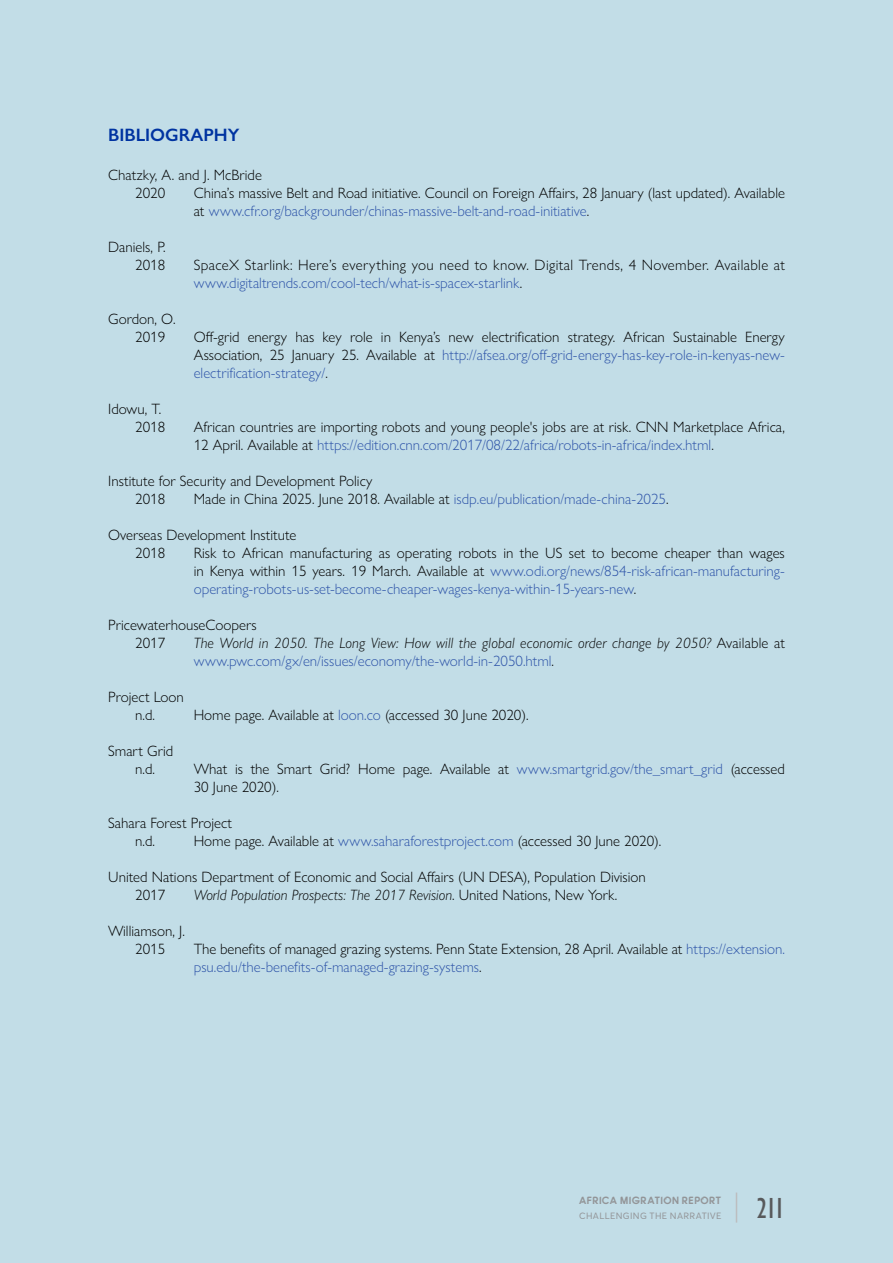
<style>
.page{position:relative;width:893px;height:1263px;background:#c2dde7}
.page>*{position:absolute;margin:0;border:0;box-sizing:border-box;transform-origin:0 0}
.t1{font:condensed 30px "Gill Sans MT Pro";color:#58595b}
.t2{font:600 18px "Gill Sans Nova";color:#0033a1}
.t3{font:300 15px/18px "Gill Sans Nova";color:#000}
.t4{font:italic 300 15px/18px "Gill Sans Nova";letter-spacing:.01em;color:#000}
.t5{font:300 15px/18px "Gill Sans Nova";letter-spacing:.025em;color:#000}
.t6{font:10.5px "Fonarto";letter-spacing:.025em;color:#939598}
.t7{font:9px "Averta Demo PE Cutted Demo";letter-spacing:.04em;color:#939598}
.s1{color:#2f55a9}
.s2{font-style:normal}
.s3{font-style:normal;color:#2f55a9}
</style>
<div class="page">
<hr style="left:736px;top:1192px;width:1px;height:30px;background:#bcbec0">
<p class="t2" style="left:108px;top:123px;width:133px">BIBLIOGRAPHY</p>
<p class="t3" style="left:135px;top:166px;width:128px;text-indent:-27px">Chatzky, A. and J. McBride<br>2020</p>
<p class="t3" style="left:194px;top:184px;width:593px">China’s massive Belt and Road initiative. Council on Foreign Affairs, 28 January (last updated). Available at <span class="s1">www.cfr.org/backgrounder/chinas-massive-belt-and-road-initiative</span>.</p>
<p class="t3" style="left:108px;top:238px;width:59px;text-align:right">Daniels, P.<br>2018</p>
<p class="t3" style="left:135px;top:310px;width:42px;text-indent:-27px">Gordon, O.<br>2019</p>
<p class="t5" style="left:194px;top:256px;width:593px">SpaceX Starlink: Here’s everything you need to know. Digital Trends, 4 November. Available at <span class="s1">www.digitaltrends.com/cool-tech/what-is-spacex-starlink</span>.</p>
<p class="t3" style="left:194px;top:328px;width:593px;text-align:justify">Off-grid energy has key role in Kenya’s new electrification strategy. African Sustainable Energy Association, 25 January 25. Available at <span class="s1">http://afsea.org/off-grid-energy-has-key-role-in-kenyas-new&shy;electrification-strategy/</span>.</p>
<p class="t3" style="left:108px;top:400px;width:58px;text-align:right">Idowu, T.<br>2018</p>
<p class="t3" style="left:194px;top:418px;width:593px">African countries are importing robots and young people's jobs are at risk. CNN Marketplace Africa,<br>12 April. Available at <span class="s1">https://edition.cnn.com/2017/08/22/africa/robots-in-africa/index.html</span>.</p>
<p class="t3" style="left:135px;top:472px;width:239px;text-indent:-27px">Institute for Security and Development Policy<br>2018</p>
<p class="t3" style="left:194px;top:490px;width:476px">Made in China 2025. June 2018. Available at <span class="s1">isdp.eu/publication/made-china-2025</span>.</p>
<p class="t3" style="left:135px;top:526px;width:163px;text-indent:-27px">Overseas Development Institute<br>2018</p>
<p class="t3" style="left:194px;top:544px;width:593px;text-align:justify">Risk to African manufacturing as operating robots in the US set to become cheaper than wages in Kenya within 15 years. 19 March. Available at <span class="s1">www.odi.org/news/854-risk-african-manufacturing&shy;operating-robots-us-set-become-cheaper-wages-kenya-within-15-years-new</span>.</p>
<p class="t3" style="left:135px;top:616px;width:123px;text-indent:-27px">PricewaterhouseCoopers<br>2017</p>
<p class="t4" style="left:194px;top:634px;width:593px">The World in 2050. The Long View: How will the global economic order change by 2050? <span class="s2">Available at </span><span class="s3">www.pwc.com/gx/en/issues/economy/the-world-in-2050.html</span><span class="s2">.</span></p>
<p class="t3" style="left:108px;top:688px;width:77px;text-align:center">Project Loon n.d.</p>
<p class="t3" style="left:194px;top:706px;width:336px">Home page. Available at <span class="s1">loon.co</span> (accessed 30 June 2020).</p>
<p class="t3" style="left:108px;top:742px;width:67px;text-align:center">Smart Grid n.d.</p>
<p class="t3" style="left:194px;top:760px;width:593px">What is the Smart Grid? Home page. Available at <span class="s1">www.smartgrid.gov/the_smart_grid</span> (accessed<br>30 June 2020).</p>
<p class="t3" style="left:135px;top:814px;width:98px;text-indent:-27px">Sahara Forest Project n.d.</p>
<p class="t3" style="left:194px;top:832px;width:469px">Home page. Available at <span class="s1">www.saharaforestproject.com</span> (accessed 30 June 2020).</p>
<p class="t3" style="left:135px;top:868px;width:512px;text-indent:-27px">United Nations Department of Economic and Social Affairs (UN DESA), Population Division<br>2017</p>
<p class="t4" style="left:194px;top:886px;width:425px">World Population Prospects: The 2017 Revision<span class="s2">. United Nations, New York.</span></p>
<p class="t3" style="left:108px;top:922px;width:78px;text-align:center">Williamson, J.<br>2015</p>
<p class="t3" style="left:194px;top:940px;width:593px">The benefits of managed grazing systems. Penn State Extension, 28 April. Available at <span class="s1">https://extension. psu.edu/the-benefits-of-managed-grazing-systems</span>.</p>
<p class="t6" style="left:579px;top:1194px;width:144px">AFRICA MIGRATION REPORT</p>
<p class="t7" style="left:579px;top:1211px;width:144px">CHALLENGING THE NARRATIVE</p>
<h1 class="t1" style="left:757px;top:1190px;width:30px">211</h1>
</div>
